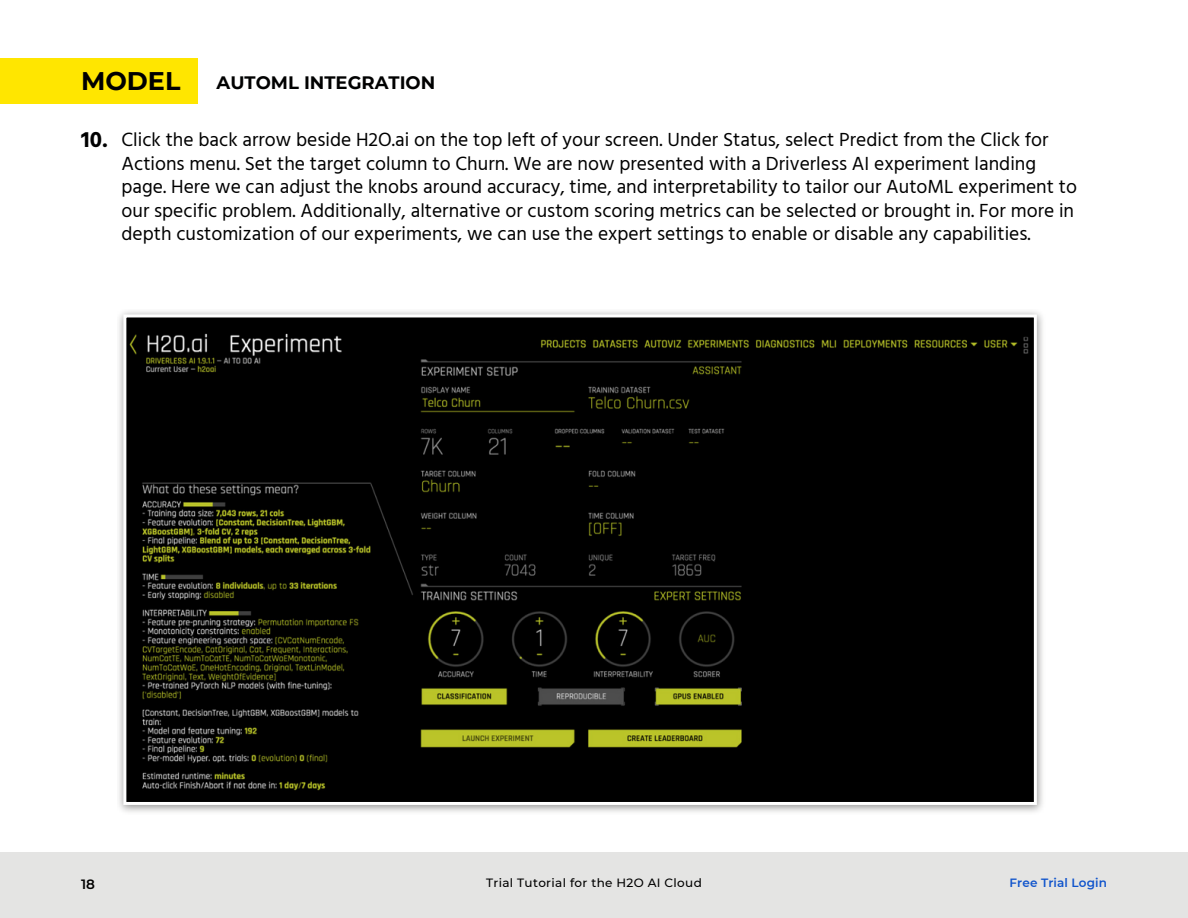
<style>
.page{position:relative;width:1188px;height:918px;background:#fff}
.page>*{position:absolute;margin:0;border:0;box-sizing:border-box;transform-origin:0 0}
.t1{font:700 25.5px "Montserrat";color:#000}
.t2{font:19.5px/23.7px "Hind";color:#000}
.t3{font:700 18px "Montserrat";color:#000101}
.t4{font:600 13.5px "Montserrat";color:#000}
.t5{font:500 12px "Montserrat";letter-spacing:.03em;color:#000}
.t6{font:600 12px "Montserrat";letter-spacing:.01em;color:#15c}
.s1{font-weight:700;font-size:22.5px}
</style>
<div class="page">
<div style="left:0;top:852px;width:1188px;height:66px;background:#e4e4e3"></div>
<div style="left:0;top:58px;width:198px;height:45px;background:#ffe600"></div>
<img style="left:119px;top:311px;width:924px;height:501px">
<svg style="left:123px;top:314px;width:914px;height:491px;background:#0f0f0a"></svg>
<h1 class="t1" style="left:81px;top:65px;width:101px">MODEL</h1>
<p class="t3" style="left:217px;top:72px;width:220px">AUTOML INTEGRATION</p>
<p class="t2" style="left:122px;top:127px;width:957px;text-indent:-40px"><span class="s1">10.</span> Click the back arrow beside H2O.ai on the top left of your screen. Under Status, select Predict from the Click for Actions menu. Set the target column to Churn. We are now presented with a Driverless AI experiment landing page. Here we can adjust the knobs around accuracy, time, and interpretability to tailor our AutoML experiment to our specific problem. Additionally, alternative or custom scoring metrics can be selected or brought in. For more in depth customization of our experiments, we can use the expert settings to enable or disable any capabilities.</p>
<p class="t4" style="left:81px;top:876px;width:15px">18</p>
<p class="t5" style="left:486px;top:876px;width:217px">Trial Tutorial for the H2O AI Cloud</p>
<p class="t6" style="left:1010px;top:876px;width:99px">Free Trial Login</p>
</div>
